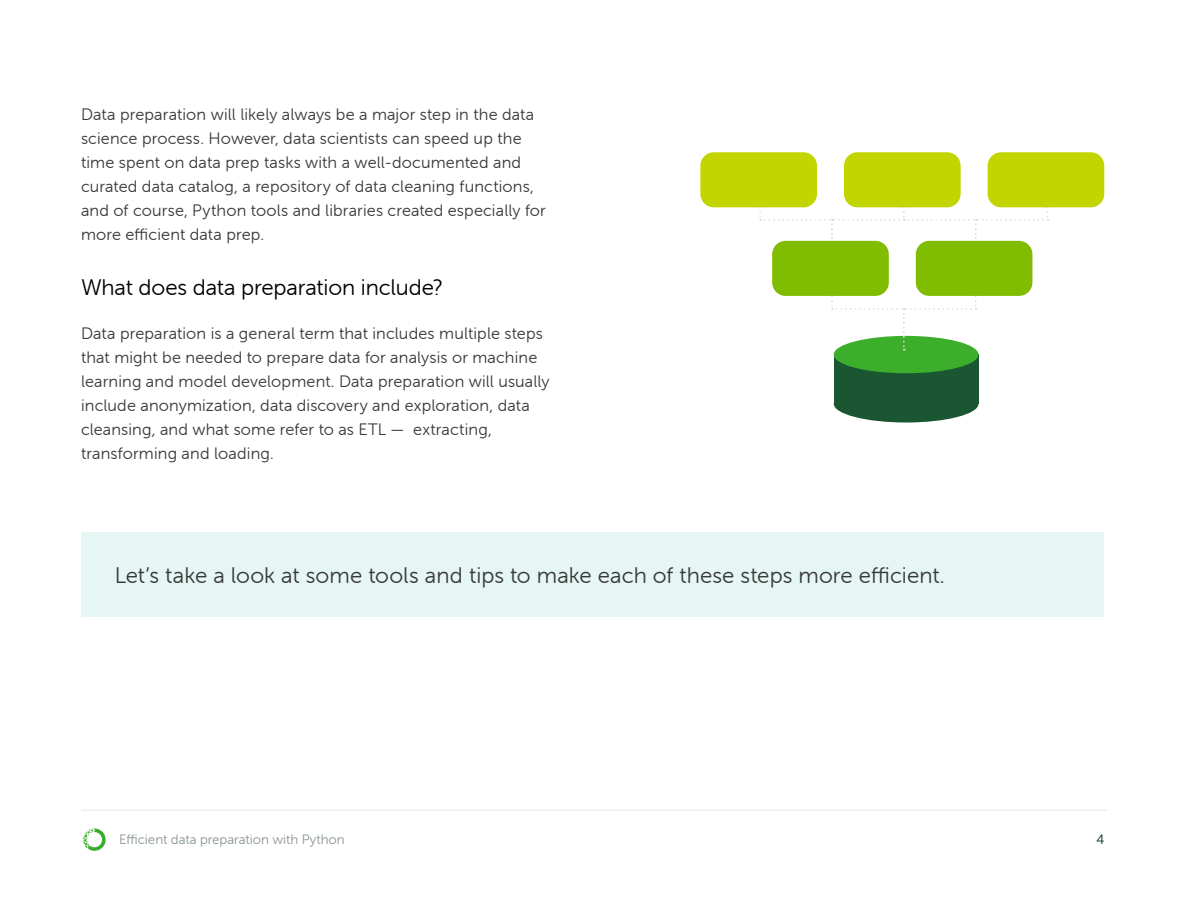
<style>
.page{position:relative;width:1188px;height:918px;background:#fff}
.page>*{position:absolute;margin:0;border:0;box-sizing:border-box;transform-origin:0 0}
.t1{font:22.5px "Museo Sans Rounded 300";letter-spacing:.005em;color:#373a36}
.t2{font:22.5px "Museo Sans Rounded 300";letter-spacing:-.005em;color:#000}
.t3{font:16.5px/24px "Museo Sans Rounded 300";letter-spacing:.01em;color:#373a36}
.t4{font:13.5px "Museo Sans Rounded 300";color:#8b9696}
.t5{font:13.5px "Museo Sans Rounded 300";color:#06262d}
</style>
<div class="page">
<div style="left:81px;top:532px;width:1023px;height:85px;background:#e6f6f5"></div>
<div style="left:834px;top:385px;width:144px;height:38px;background:#1a5632;border-radius:50%"></div>
<div style="left:834px;top:355px;width:144px;height:49px;background:#1a5632"></div>
<div style="left:834px;top:336px;width:144px;height:37px;background:#3dae2b;border-radius:50%"></div>
<svg style="left:831px;top:268px;width:146px;height:82px"></svg>
<svg style="left:759px;top:179px;width:289px;height:82px"></svg>
<div style="left:700px;top:152px;width:117px;height:55px;background:#c2d500;border-radius:14px"></div>
<div style="left:772px;top:241px;width:117px;height:55px;background:#80bc00;border-radius:14px"></div>
<div style="left:844px;top:152px;width:117px;height:55px;background:#c2d500;border-radius:14px"></div>
<div style="left:916px;top:241px;width:116px;height:55px;background:#80bc00;border-radius:14px"></div>
<div style="left:988px;top:152px;width:116px;height:55px;background:#c2d500;border-radius:14px"></div>
<hr style="left:81px;top:810px;width:1026px;height:1px;background:#dbdede">
<svg style="left:83px;top:828px;width:23px;height:23px"></svg>
<p class="t3" style="left:81px;top:103px;width:466px">Data preparation will likely always be a major step in the data science process. However, data scientists can speed up the time spent on data prep tasks with a well-documented and curated data catalog, a repository of data cleaning functions, and of course, Python tools and libraries created especially for more efficient data prep.</p>
<h1 class="t2" style="left:81px;top:275px;width:363px">What does data preparation include?</h1>
<p class="t3" style="left:81px;top:322px;width:470px">Data preparation is a general term that includes multiple steps that might be needed to prepare data for analysis or machine learning and model development. Data preparation will usually include anonymization, data discovery and exploration, data cleansing, and what some refer to as ETL — extracting, transforming and loading.</p>
<h1 class="t1" style="left:115px;top:563px;width:832px">Let’s take a look at some tools and tips to make each of these steps more efficient.</h1>
<p class="t4" style="left:119px;top:832px;width:227px">Efficient data preparation with Python</p>
<p class="t5" style="left:1096px;top:832px;width:9px">4</p>
</div>
